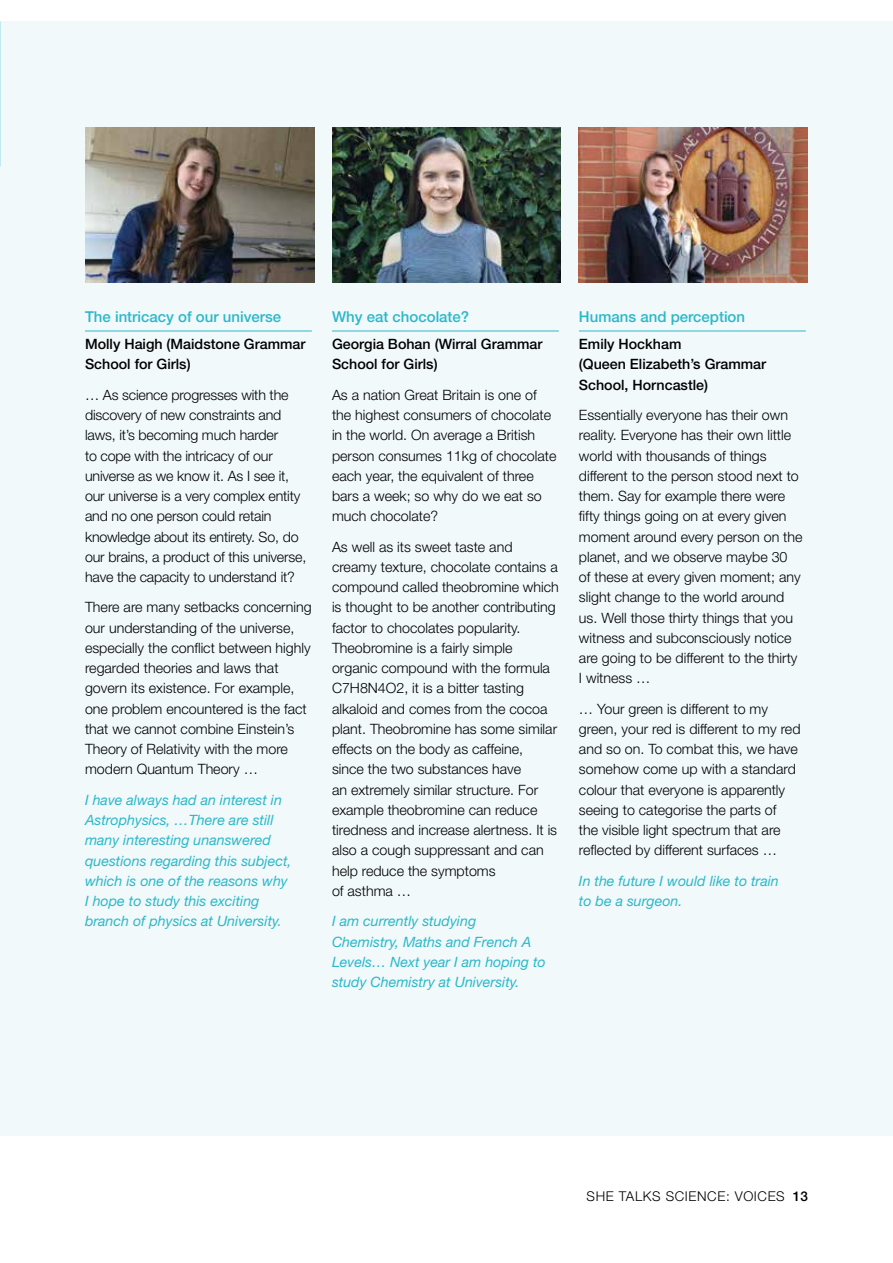
<style>
.page{position:relative;width:893px;height:1263px;background:#fff}
.page>*{position:absolute;margin:0;border:0;box-sizing:border-box;transform-origin:0 0}
.t1{font:500 15px "Helvetica Neue";color:#2bb8c9}
.t2{font:300 14.25px/20.2px "Helvetica Neue";color:#000}
.t3{font:italic 14.25px/20.2px "Helvetica Neue";color:#2bb8c9}
.t4{font:500 14.25px/20.2px "Helvetica Neue";color:#000}
.t5{font:300 13.5px "Helvetica Neue";letter-spacing:.045em;color:#000}
.s1{font-weight:500}
</style>
<div class="page">
<div style="left:0;top:21px;width:893px;height:1114px;background:#f1f9fb"></div>
<hr style="left:85px;top:331px;width:227px;height:1px;background:#2bb8c9">
<hr style="left:332px;top:331px;width:227px;height:1px;background:#2bb8c9">
<img style="left:85px;top:128px;width:229px;height:155px">
<img style="left:332px;top:128px;width:229px;height:155px">
<hr style="left:579px;top:331px;width:227px;height:1px;background:#2bb8c9">
<img style="left:579px;top:128px;width:229px;height:155px">
<p class="t1" style="left:85px;top:308px;width:198px">The intricacy of our universe</p>
<p class="t4" style="left:85px;top:334px;width:222px">Molly Haigh (Maidstone Grammar<br>School for Girls)</p>
<p class="t2" style="left:85px;top:384px;width:223px">… As science progresses with the discovery of new constraints and laws, it’s becoming much harder<br>to cope with the intricacy of our universe as we know it. As I see it, our universe is a very complex entity and no one person could retain knowledge about its entirety. So, do our brains, a product of this universe, have the capacity to understand it?</p>
<p class="t2" style="left:85px;top:597px;width:228px">There are many setbacks concerning our understanding of the universe, especially the conflict between highly regarded theories and laws that govern its existence. For example, one problem encountered is the fact that we cannot combine Einstein’s Theory of Relativity with the more modern Quantum Theory …</p>
<p class="t3" style="left:85px;top:789px;width:208px">I have always had an interest in<br>Astrophysics, …There are still many interesting unanswered questions regarding this subject, which is one of the reasons why<br>I hope to study this exciting branch of physics at University.</p>
<p class="t1" style="left:332px;top:308px;width:139px">Why eat chocolate?</p>
<p class="t4" style="left:332px;top:334px;width:212px">Georgia Bohan (Wirral Grammar<br>School for Girls)</p>
<p class="t2" style="left:332px;top:384px;width:226px">As a nation Great Britain is one of the highest consumers of chocolate in the world. On average a British person consumes 11kg of chocolate each year, the equivalent of three bars a week; so why do we eat so much chocolate?</p>
<p class="t2" style="left:332px;top:536px;width:228px">As well as its sweet taste and creamy texture, chocolate contains a compound called theobromine which is thought to be another contributing factor to chocolates popularity.<br>Theobromine is a fairly simple organic compound with the formula<br>C7H8N4O2, it is a bitter tasting alkaloid and comes from the cocoa plant. Theobromine has some similar effects on the body as caffeine,<br>since the two substances have<br>an extremely similar structure. For example theobromine can reduce tiredness and increase alertness. It is also a cough suppressant and can help reduce the symptoms<br>of asthma …</p>
<p class="t3" style="left:332px;top:911px;width:215px">I am currently studying<br>Chemistry, Maths and French A<br>Levels… Next year I am hoping to study Chemistry at University.</p>
<p class="t1" style="left:579px;top:308px;width:168px">Humans and perception</p>
<p class="t4" style="left:579px;top:334px;width:189px">Emily Hockham<br>(Queen Elizabeth’s Grammar<br>School, Horncastle)</p>
<p class="t2" style="left:579px;top:404px;width:225px">Essentially everyone has their own reality. Everyone has their own little world with thousands of things different to the person stood next to them. Say for example there were fifty things going on at every given moment around every person on the planet, and we observe maybe 30 of these at every given moment; any slight change to the world around us. Well those thirty things that you witness and subconsciously notice are going to be different to the thirty<br>I witness …</p>
<p class="t2" style="left:579px;top:698px;width:223px">… Your green is different to my green, your red is different to my red and so on. To combat this, we have somehow come up with a standard colour that everyone is apparently seeing to categorise the parts of<br>the visible light spectrum that are reflected by different surfaces …</p>
<p class="t3" style="left:579px;top:870px;width:201px">In the future I would like to train to be a surgeon.</p>
<p class="t5" style="left:587px;top:1188px;width:223px">SHE TALKS SCIENCE: VOICES <span class="s1">13</span></p>
</div>
